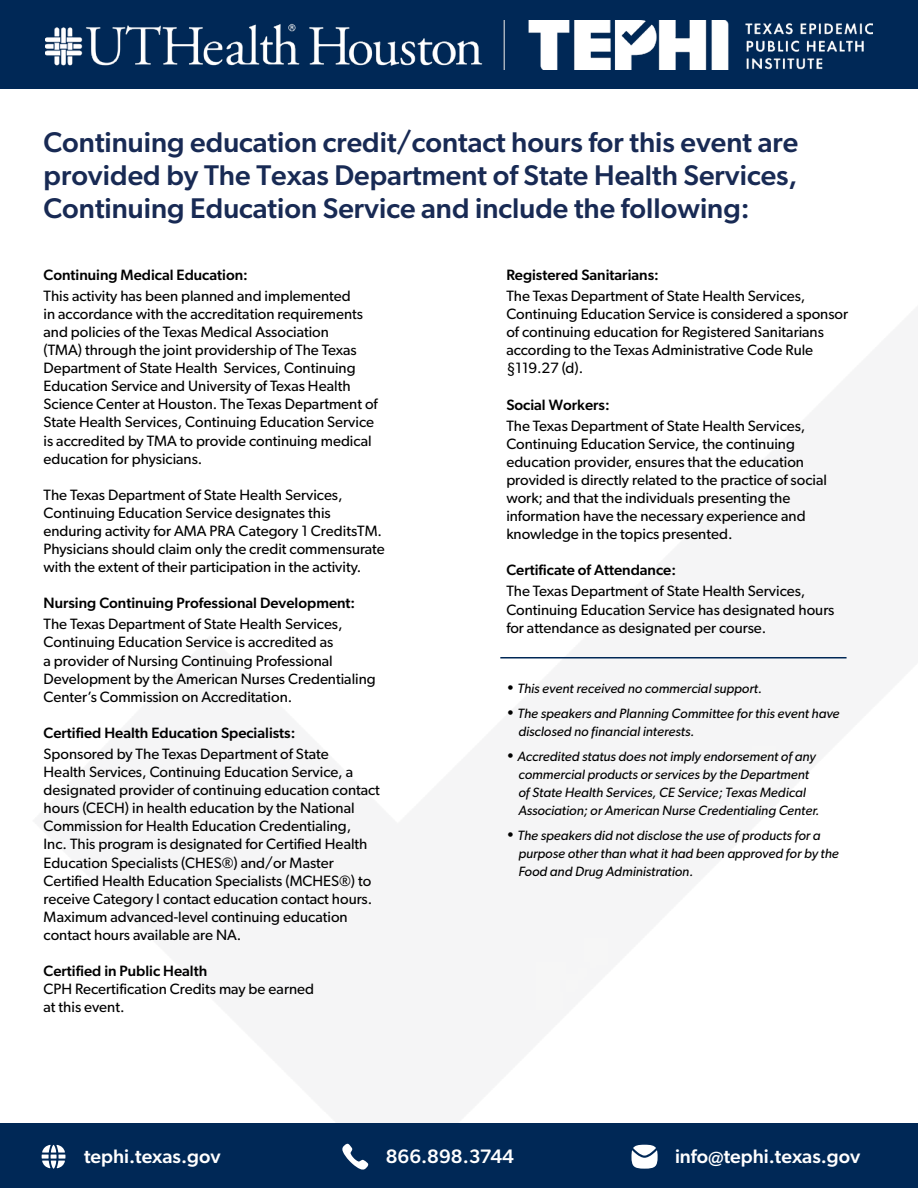
<style>
.page{position:relative;width:918px;height:1188px;background:#fff}
.page>*{position:absolute;margin:0;border:0;box-sizing:border-box;transform-origin:0 0}
.t1{font:500 28.5px/33px "Gibson";color:#182a54;text-align:justify}
.t2{font:500 19.5px "Gibson";color:#fff}
.t3{font:15px/18.1px "Gibson";color:#000}
.t4{font:500 15px "Gibson";color:#000}
.t5{font:italic 13.5px/18.1px "Gibson";color:#000}
.s1{font-style:normal;font-size:15px}
</style>
<div class="page">
<div style="left:0;top:1123px;width:918px;height:65px;background:#002856"></div>
<div style="left:0;top:0;width:918px;height:89px;background:#002856"></div>
<img style="left:45px;top:21px;width:828px;height:48px">
<svg style="left:42px;top:1145px;width:23px;height:24px"></svg>
<svg style="left:342px;top:1144px;width:26px;height:26px"></svg>
<svg style="left:632px;top:1145px;width:26px;height:24px"></svg>
<hr style="left:500px;top:657px;width:347px;height:1px;background:#002856">
<h1 class="t1" style="left:44px;top:125px;width:756px">Continuing education credit/contact hours for this event are provided by The Texas Department of State Health Services, Continuing Education Service and include the following:</h1>
<p class="t4" style="left:44px;top:266px;width:206px">Continuing Medical Education:</p>
<p class="t3" style="left:44px;top:286px;width:336px">This activity has been planned and implemented<br>in accordance with the accreditation requirements and policies of the Texas Medical Association<br>(TMA) through the joint providership of The Texas Department of State Health Services, Continuing Education Service and University of Texas Health Science Center at Houston. The Texas Department of State Health Services, Continuing Education Service is accredited by TMA to provide continuing medical education for physicians.</p>
<p class="t3" style="left:44px;top:485px;width:343px">The Texas Department of State Health Services, Continuing Education Service designates this enduring activity for AMA PRA Category 1 CreditsTM.<br>Physicians should claim only the credit commensurate with the extent of their participation in the activity.</p>
<p class="t4" style="left:44px;top:594px;width:313px">Nursing Continuing Professional Development:</p>
<p class="t3" style="left:44px;top:615px;width:334px">The Texas Department of State Health Services, Continuing Education Service is accredited as<br>a provider of Nursing Continuing Professional Development by the American Nurses Credentialing Center’s Commission on Accreditation.</p>
<p class="t4" style="left:44px;top:724px;width:253px">Certified Health Education Specialists:</p>
<p class="t3" style="left:44px;top:745px;width:338px">Sponsored by The Texas Department of State<br>Health Services, Continuing Education Service, a designated provider of continuing education contact hours (CECH) in health education by the National Commission for Health Education Credentialing,<br>Inc. This program is designated for Certified Health Education Specialists (CHES®) and/or Master Certified Health Education Specialists (MCHES®) to receive Category I contact education contact hours.<br>Maximum advanced-level continuing education contact hours available are NA.</p>
<p class="t4" style="left:44px;top:962px;width:165px">Certified in Public Health</p>
<p class="t3" style="left:44px;top:980px;width:272px">CPH Recertification Credits may be earned at this event.</p>
<p class="t4" style="left:506px;top:266px;width:154px">Registered Sanitarians:</p>
<p class="t3" style="left:506px;top:287px;width:343px">The Texas Department of State Health Services, Continuing Education Service is considered a sponsor of continuing education for Registered Sanitarians according to the Texas Administrative Code Rule §119.27 (d).</p>
<p class="t4" style="left:506px;top:395px;width:105px">Social Workers:</p>
<p class="t3" style="left:506px;top:416px;width:322px">The Texas Department of State Health Services, Continuing Education Service, the continuing education provider, ensures that the education provided is directly related to the practice of social work; and that the individuals presenting the information have the necessary experience and knowledge in the topics presented.</p>
<p class="t4" style="left:506px;top:561px;width:171px">Certificate of Attendance:</p>
<p class="t3" style="left:506px;top:582px;width:330px">The Texas Department of State Health Services,<br>Continuing Education Service has designated hours for attendance as designated per course.</p>
<p class="t5" style="left:506px;top:679px;width:257px"><span class="s1">•</span> This event received no commercial support.</p>
<p class="t5" style="left:518px;top:704px;width:323px;text-indent:-12px"><span class="s1">•</span> The speakers and Planning Committee for this event have disclosed no financial interests.</p>
<p class="t5" style="left:518px;top:747px;width:303px;text-indent:-12px"><span class="s1">•</span> Accredited status does not imply endorsement of any commercial products or services by the Department of State Health Services, CE Service; Texas Medical Association; or American Nurse Credentialing Center.</p>
<p class="t5" style="left:518px;top:826px;width:322px;text-indent:-12px"><span class="s1">•</span> The speakers did not disclose the use of products for a purpose other than what it had been approved for by the<br>Food and Drug Administration.</p>
<h2 class="t2" style="left:84px;top:1145px;width:138px">tephi.texas.gov</h2>
<h2 class="t2" style="left:386px;top:1145px;width:130px">866.898.3744</h2>
<h2 class="t2" style="left:675px;top:1145px;width:187px">info@tephi.texas.gov</h2>
</div>
